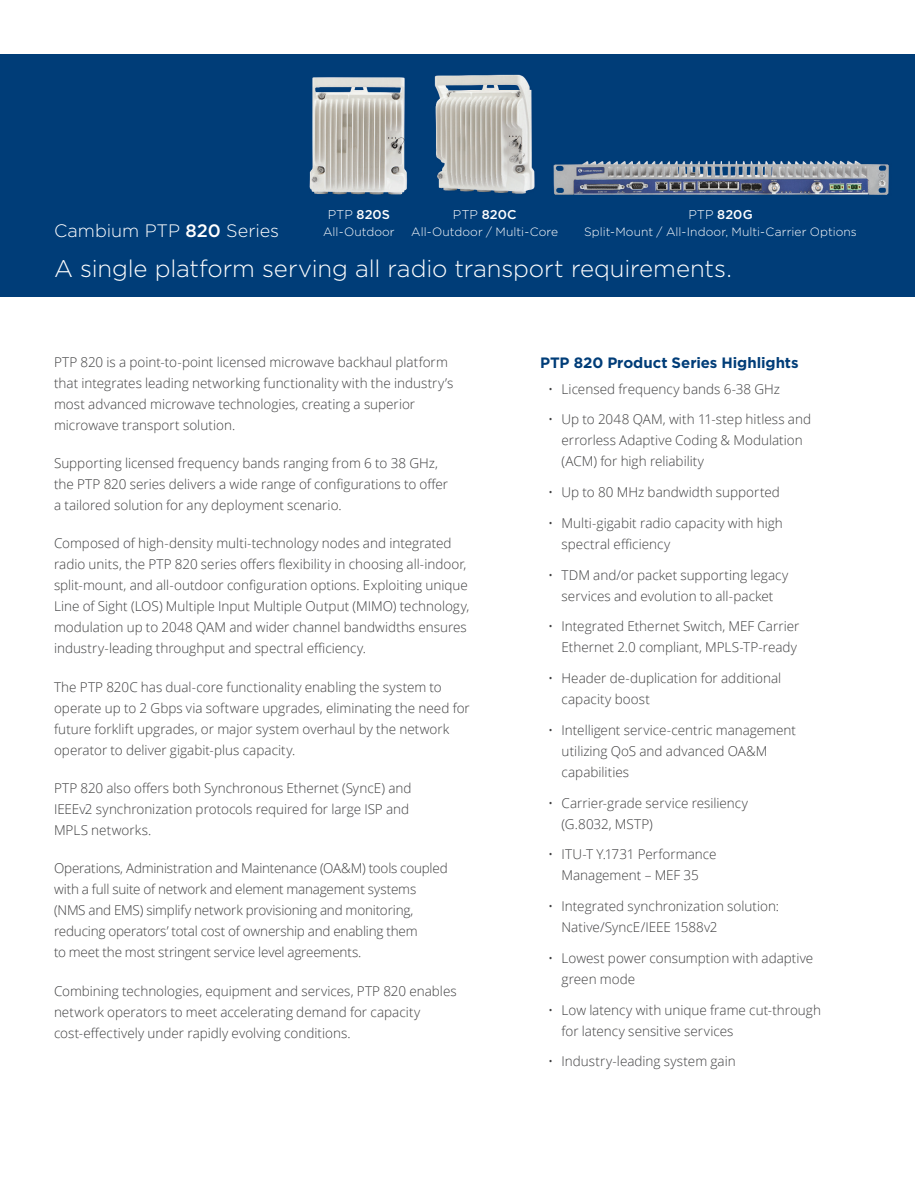
<style>
.page{position:relative;width:918px;height:1188px;background:#fff}
.page>*{position:absolute;margin:0;border:0;box-sizing:border-box;transform-origin:0 0}
.t1{font:300 24px "Gotham";letter-spacing:-.01em;color:#fff}
.t2{font:300 18px "Gotham";letter-spacing:-.005em;color:#fff}
.t3{font:700 15px "Gotham";letter-spacing:-.005em;color:#003d78}
.t4{font:300 13.5px/21px "Open Sans";color:#3e3e3f}
.t5{font:500 12.75px "Gotham";letter-spacing:.005em;color:#fff}
.t6{font:300 12px "Gotham";letter-spacing:.005em;color:#fff}
.s1{font-weight:300}
.s2{font-weight:500}
</style>
<div class="page">
<img style="left:0;top:54px;width:915px;height:243px">
<p class="t5" style="left:328px;top:207px;width:64px"><span class="s1">PTP</span> 820S</p>
<p class="t6" style="left:323px;top:224px;width:73px">All-Outdoor</p>
<p class="t5" style="left:453px;top:207px;width:65px"><span class="s1">PTP</span> 820C</p>
<p class="t6" style="left:411px;top:224px;width:148px">All-Outdoor / Multi-Core</p>
<p class="t5" style="left:688px;top:207px;width:66px"><span class="s1">PTP</span> 820G</p>
<p class="t6" style="left:584px;top:224px;width:274px">Split-Mount / All-Indoor, Multi-Carrier Options</p>
<h2 class="t2" style="left:54px;top:219px;width:227px">Cambium PTP <span class="s2">820</span> Series</h2>
<h1 class="t1" style="left:54px;top:254px;width:679px">A single platform serving all radio transport requirements.</h1>
<p class="t4" style="left:54px;top:351px;width:401px">PTP 820 is a point-to-point licensed microwave backhaul platform that integrates leading networking functionality with the industry’s most advanced microwave technologies, creating a superior microwave transport solution.</p>
<p class="t4" style="left:54px;top:452px;width:396px">Supporting licensed frequency bands ranging from 6 to 38 GHz, the PTP 820 series delivers a wide range of configurations to offer a tailored solution for any deployment scenario.</p>
<p class="t4" style="left:54px;top:533px;width:417px">Composed of high-density multi-technology nodes and integrated radio units, the PTP 820 series offers flexibility in choosing all-indoor, split-mount, and all-outdoor configuration options. Exploiting unique Line of Sight (LOS) Multiple Input Multiple Output (MIMO) technology, modulation up to 2048 QAM and wider channel bandwidths ensures industry-leading throughput and spectral efficiency.</p>
<p class="t4" style="left:54px;top:676px;width:417px">The PTP 820C has dual-core functionality enabling the system to operate up to 2 Gbps via software upgrades, eliminating the need for future forklift upgrades, or major system overhaul by the network operator to deliver gigabit-plus capacity.</p>
<p class="t4" style="left:54px;top:777px;width:359px">PTP 820 also offers both Synchronous Ethernet (SyncE) and<br>IEEEv2 synchronization protocols required for large ISP and<br>MPLS networks.</p>
<p class="t4" style="left:54px;top:857px;width:395px">Operations, Administration and Maintenance (OA&amp;M) tools coupled with a full suite of network and element management systems (NMS and EMS) simplify network provisioning and monitoring, reducing operators’ total cost of ownership and enabling them<br>to meet the most stringent service level agreements.</p>
<p class="t4" style="left:54px;top:980px;width:404px">Combining technologies, equipment and services, PTP 820 enables network operators to meet accelerating demand for capacity cost-effectively under rapidly evolving conditions.</p>
<p class="t3" style="left:540px;top:353px;width:260px">PTP 820 Product Series Highlights</p>
<p class="t4" style="left:548px;top:378px;width:233px">• Licensed frequency bands 6-38 GHz</p>
<p class="t4" style="left:562px;top:409px;width:251px;text-indent:-14px">• Up to 2048 QAM, with 11-step hitless and errorless Adaptive Coding &amp; Modulation (ACM) for high reliability</p>
<p class="t4" style="left:548px;top:481px;width:233px">• Up to 80 MHz bandwidth supported</p>
<p class="t4" style="left:562px;top:512px;width:223px;text-indent:-14px">• Multi-gigabit radio capacity with high spectral efficiency</p>
<p class="t4" style="left:548px;top:564px;width:242px;text-align:center">• TDM and/or packet supporting legacy services and evolution to all-packet</p>
<p class="t4" style="left:548px;top:616px;width:253px;text-align:right">• Integrated Ethernet Switch, MEF Carrier<br>Ethernet 2.0 compliant, MPLS-TP-ready</p>
<p class="t4" style="left:562px;top:667px;width:221px;text-indent:-14px">• Header de-duplication for additional capacity boost</p>
<p class="t4" style="left:562px;top:719px;width:236px;text-indent:-14px">• Intelligent service-centric management utilizing QoS and advanced OA&amp;M capabilities</p>
<p class="t4" style="left:562px;top:792px;width:188px;text-indent:-14px">• Carrier-grade service resiliency (G.8032, MSTP)</p>
<p class="t4" style="left:548px;top:844px;width:170px;text-align:center">• ITU-T Y.1731 Performance<br>Management – MEF 35</p>
<p class="t4" style="left:562px;top:895px;width:219px;text-indent:-14px">• Integrated synchronization solution:<br>Native/SyncE/IEEE 1588v2</p>
<p class="t4" style="left:562px;top:947px;width:253px;text-indent:-14px">• Lowest power consumption with adaptive green mode</p>
<p class="t4" style="left:562px;top:999px;width:261px;text-indent:-14px">• Low latency with unique frame cut-through for latency sensitive services</p>
<p class="t4" style="left:548px;top:1050px;width:189px">• Industry-leading system gain</p>
</div>
